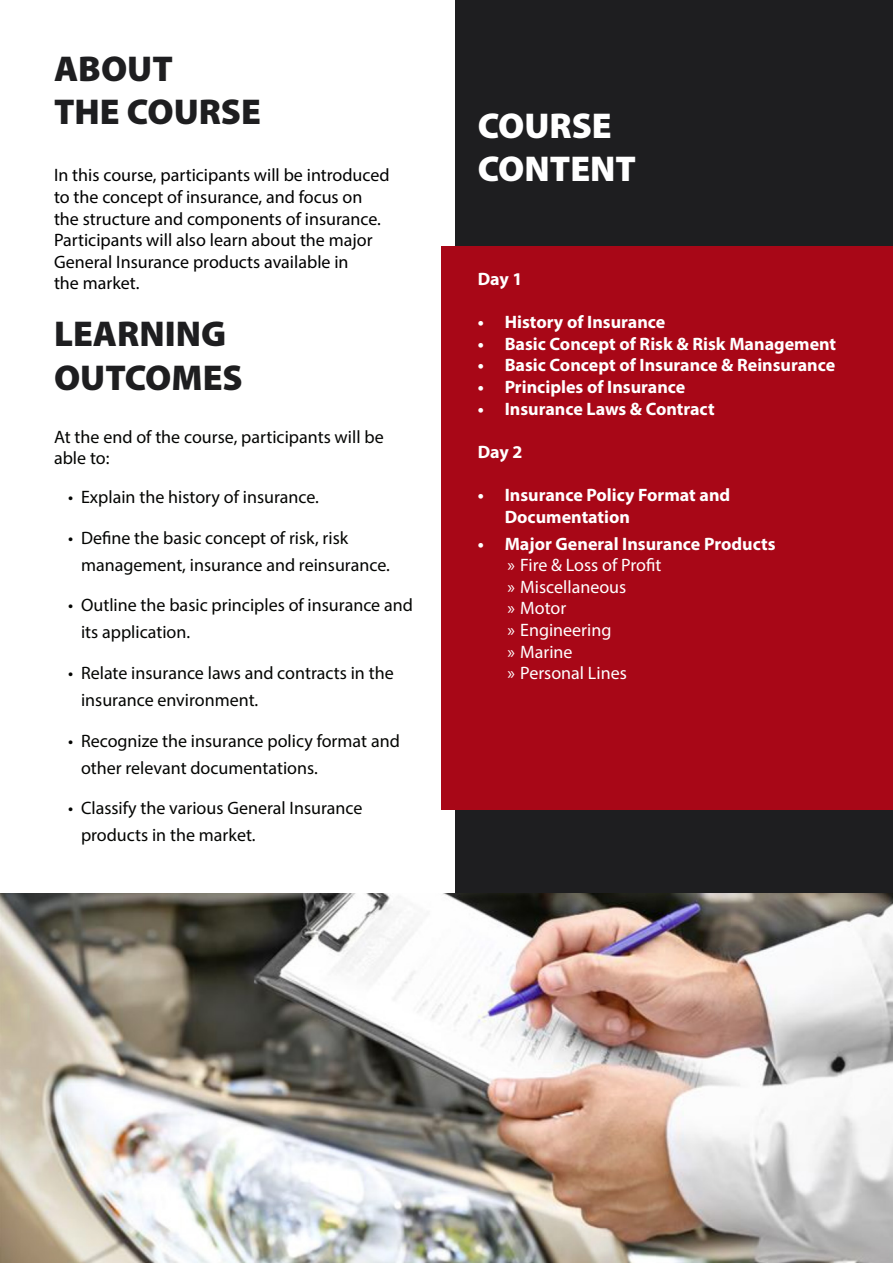
<style>
.page{position:relative;width:893px;height:1263px;background:#fff}
.page>*{position:absolute;margin:0;border:0;box-sizing:border-box;transform-origin:0 0}
.t1{font:900 36px "Myriad Pro";color:#1e1e20}
.t2{font:900 36px "Myriad Pro";color:#fff}
.t3{font:18px/27px "Myriad Pro";color:#040503}
.t4{font:700 18px/21.6px "Myriad Pro";color:#fff}
.t5{font:18px/21.6px "Myriad Pro";color:#000}
.t6{font:18px "Myriad Pro";color:#fff}
</style>
<div class="page">
<div style="left:455px;top:1px;width:437px;height:934px;background:#1e1e20"></div>
<div style="left:441px;top:247px;width:452px;height:563px;background:#a80717"></div>
<img style="left:0;top:893px;width:893px;height:370px">
<p class="t1" style="left:54px;top:45px;width:120px">ABOUT</p>
<p class="t1" style="left:54px;top:88px;width:209px">THE COURSE</p>
<p class="t5" style="left:54px;top:164px;width:337px">In this course, participants will be introduced to the concept of insurance, and focus on the structure and components of insurance.<br>Participants will also learn about the major General Insurance products available in<br>the market.</p>
<p class="t1" style="left:54px;top:310px;width:174px">LEARNING</p>
<p class="t1" style="left:54px;top:353px;width:190px">OUTCOMES</p>
<p class="t3" style="left:54px;top:426px;width:331px;line-height:21.6px">At the end of the course, participants will be able to:</p>
<p class="t3" style="left:68px;top:484px;width:252px">• Explain the history of insurance.</p>
<p class="t3" style="left:81px;top:524px;width:310px;text-indent:-13px">• Define the basic concept of risk, risk management, insurance and reinsurance.</p>
<p class="t3" style="left:81px;top:592px;width:333px;text-indent:-13px">• Outline the basic principles of insurance and its application.</p>
<p class="t3" style="left:81px;top:659px;width:314px;text-indent:-13px">• Relate insurance laws and contracts in the insurance environment.</p>
<p class="t3" style="left:81px;top:727px;width:320px;text-indent:-13px">• Recognize the insurance policy format and other relevant documentations.</p>
<p class="t3" style="left:81px;top:794px;width:283px;text-indent:-13px">• Classify the various General Insurance products in the market.</p>
<p class="t2" style="left:478px;top:101px;width:136px">COURSE</p>
<p class="t2" style="left:478px;top:145px;width:160px">CONTENT</p>
<p class="t4" style="left:478px;top:267px;width:46px">Day 1</p>
<p class="t4" style="left:478px;top:311px;width:189px">• History of Insurance</p>
<p class="t4" style="left:478px;top:332px;width:360px">• Basic Concept of Risk &amp; Risk Management</p>
<p class="t4" style="left:478px;top:354px;width:359px">• Basic Concept of Insurance &amp; Reinsurance</p>
<p class="t4" style="left:478px;top:375px;width:209px">• Principles of Insurance</p>
<p class="t4" style="left:478px;top:397px;width:238px">• Insurance Laws &amp; Contract</p>
<p class="t4" style="left:478px;top:440px;width:46px">Day 2</p>
<p class="t4" style="left:505px;top:483px;width:227px;text-indent:-27px">• Insurance Policy Format and<br>Documentation</p>
<p class="t4" style="left:478px;top:532px;width:299px">• Major General Insurance Products</p>
<p class="t6" style="left:507px;top:554px;width:155px">» Fire &amp; Loss of Profit</p>
<p class="t6" style="left:507px;top:576px;width:120px">» Miscellaneous</p>
<p class="t6" style="left:507px;top:597px;width:60px">» Motor</p>
<p class="t6" style="left:507px;top:619px;width:106px">» Engineering</p>
<p class="t6" style="left:507px;top:640px;width:67px">» Marine</p>
<p class="t6" style="left:507px;top:662px;width:121px">» Personal Lines</p>
</div>
